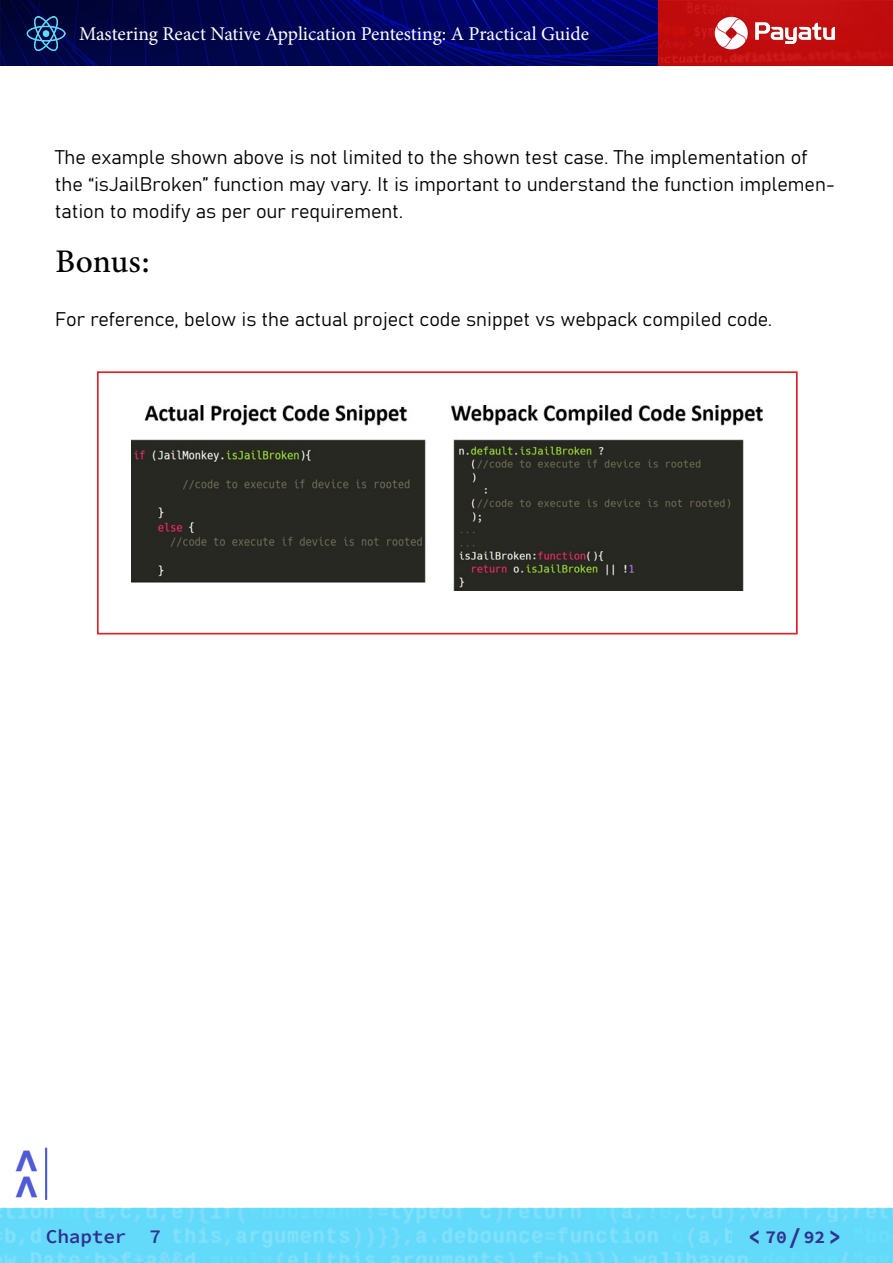
<style>
.page{position:relative;width:893px;height:1263px;background:#fff}
.page>*{position:absolute;margin:0;border:0;box-sizing:border-box;transform-origin:0 0}
.t1{font:700 43.5px "Montserrat";color:#4f5cd6}
.Method_Title{font:33px "Minion Variable Concept";letter-spacing:-.005em;color:#000}
.t2{font:700 22.5px "Source Code Pro";color:#31338f}
.Body{font:19.5px/27px "Bahnschrift";color:#000}
.t3{font:19.5px "Minion Pro";color:#fff}
.t4{font:600 19.5px "Source Code Pro";letter-spacing:-.01em;color:#322f90}
.t5{font:700 18px "Source Code Pro";color:#31338f}
</style>
<div class="page">
<img style="left:0;top:0;width:657px;height:66px">
<hr style="left:45px;top:1148px;width:2px;height:52px;background:#4f5cd6">
<img style="left:26px;top:16px;width:40px;height:35px">
<div style="left:658px;top:1px;width:234px;height:64px;background:#c00c0c"></div>
<img style="left:714px;top:16px;width:120px;height:34px">
<img style="left:0;top:1208px;width:893px;height:55px">
<div style="left:48px;top:1225px;width:125px;height:27px;background:#64dafa"></div>
<div style="left:732px;top:1222px;width:120px;height:30px;background:#64dafa"></div>
<img style="left:131px;top:405px;width:631px;height:185px">
<div style="left:97px;top:371px;width:701px;height:263px;border:2px solid #da2228"></div>
<p class="t3" style="left:79px;top:21px;width:511px">Mastering React Native Application Pentesting: A Practical Guide</p>
<p class="Body" style="left:55px;top:142px;width:781px">The example shown above is not limited to the shown test case. The implementation of the “isJailBroken” function may vary. It is important to understand the function implemen&shy;tation to modify as per our requirement.</p>
<p class="Method_Title" style="left:55px;top:238px;width:97px">Bonus:</p>
<p class="Body" style="left:55px;top:304px;width:719px">For reference, below is the actual project code snippet vs webpack compiled code.</p>
<h1 class="t1" style="left:-5px;top:1200px;width:54px;rotate:-90deg">&gt;&gt;</h1>
<p class="t4" style="left:46px;top:1224px;width:117px">Chapter 7</p>
<p class="t2" style="left:747px;top:1222px;width:96px">&lt; / &gt;</p>
<p class="t5" style="left:765px;top:1225px;width:61px">70 92</p>
</div>
